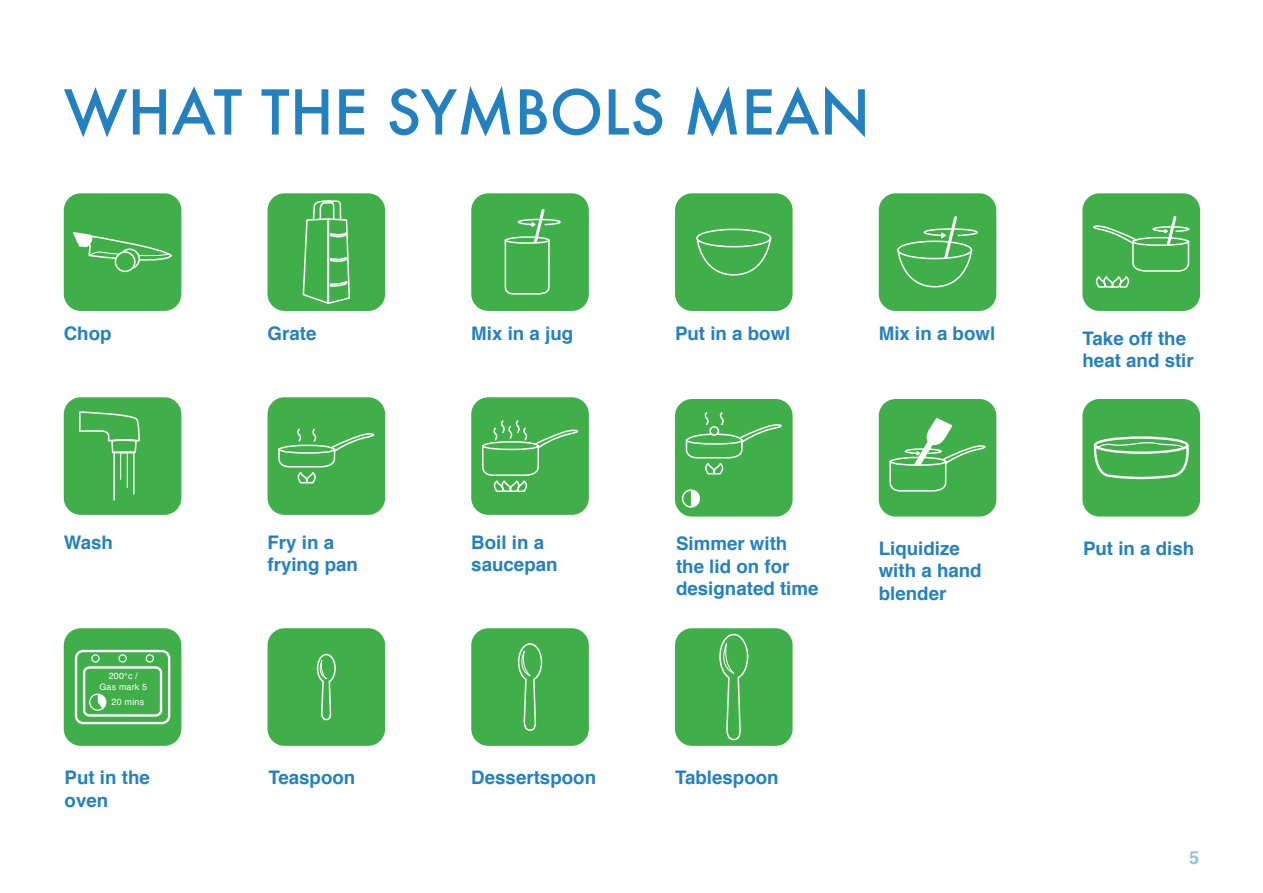
<style>
.page{position:relative;width:1263px;height:893px;background:#fff}
.page>*{position:absolute;margin:0;border:0;box-sizing:border-box;transform-origin:0 0}
.t1{font:500 60px "Futura";color:#2481c0}
.t2{font:700 18.75px/22.5px "Helvetica";color:#2481c0}
.t3{font:700 18px "Helvetica";color:#92c0df}
.t4{font:9px "Helvetica";letter-spacing:.02em;color:#fff}
.t5{font:8.85px/10.6px "Helvetica";letter-spacing:.02em;color:#fff;text-align:center}
</style>
<div class="page">
<div style="left:64px;top:193px;width:117px;height:118px;background:#40ae49;border-radius:17px"></div>
<svg style="left:73px;top:232px;width:99px;height:33px"></svg>
<svg style="left:120px;top:249px;width:19px;height:20px"></svg>
<div style="left:119px;top:248px;width:21px;height:21px;border:2px solid #fff;border-radius:50%"></div>
<div style="left:115px;top:252px;width:20px;height:19px;background:#40ae49;border-radius:50%"></div>
<div style="left:115px;top:251px;width:21px;height:21px;border:2px solid #fff;border-radius:50%"></div>
<div style="left:267px;top:193px;width:118px;height:118px;background:#40ae49;border-radius:17px"></div>
<svg style="left:302px;top:200px;width:48px;height:104px"></svg>
<div style="left:471px;top:193px;width:118px;height:118px;background:#40ae49;border-radius:17px"></div>
<svg style="left:504px;top:209px;width:57px;height:86px"></svg>
<div style="left:675px;top:193px;width:118px;height:118px;background:#40ae49;border-radius:17px"></div>
<svg style="left:696px;top:228px;width:76px;height:48px"></svg>
<div style="left:879px;top:193px;width:117px;height:118px;background:#40ae49;border-radius:17px"></div>
<svg style="left:897px;top:216px;width:81px;height:72px"></svg>
<div style="left:64px;top:397px;width:117px;height:118px;background:#40ae49;border-radius:17px"></div>
<hr style="left:113px;top:452px;width:2px;height:48px;background:#fff">
<hr style="left:127px;top:452px;width:1px;height:36px;background:#fff">
<hr style="left:133px;top:452px;width:2px;height:42px;background:#fff">
<svg style="left:79px;top:411px;width:61px;height:68px"></svg>
<div style="left:267px;top:397px;width:118px;height:118px;background:#40ae49;border-radius:17px"></div>
<svg style="left:278px;top:428px;width:97px;height:56px"></svg>
<div style="left:471px;top:397px;width:118px;height:118px;background:#40ae49;border-radius:17px"></div>
<svg style="left:482px;top:420px;width:97px;height:72px"></svg>
<div style="left:675px;top:399px;width:118px;height:118px;background:#40ae49;border-radius:17px"></div>
<div style="left:682px;top:489px;width:18px;height:19px;border:2px solid #fff;border-radius:50%"></div>
<svg style="left:691px;top:490px;width:9px;height:17px"></svg>
<svg style="left:685px;top:412px;width:97px;height:63px"></svg>
<div style="left:1082px;top:193px;width:118px;height:118px;background:#40ae49;border-radius:17px"></div>
<svg style="left:1093px;top:215px;width:97px;height:73px"></svg>
<div style="left:879px;top:399px;width:117px;height:118px;background:#40ae49;border-radius:17px"></div>
<svg style="left:889px;top:418px;width:97px;height:74px"></svg>
<div style="left:1082px;top:399px;width:118px;height:118px;background:#40ae49;border-radius:17px"></div>
<svg style="left:1094px;top:436px;width:95px;height:43px"></svg>
<div style="left:64px;top:628px;width:117px;height:118px;background:#40ae49;border-radius:17px"></div>
<div style="left:75px;top:650px;width:95px;height:74px;border:2px solid #fff;border-radius:7px"></div>
<div style="left:91px;top:654px;width:9px;height:9px;border:1px solid #fff;border-radius:50%"></div>
<div style="left:118px;top:654px;width:9px;height:9px;border:1px solid #fff;border-radius:50%"></div>
<div style="left:146px;top:654px;width:8px;height:9px;border:1px solid #fff;border-radius:50%"></div>
<svg style="left:83px;top:666px;width:80px;height:51px"></svg>
<div style="left:267px;top:628px;width:118px;height:118px;background:#40ae49;border-radius:17px"></div>
<svg style="left:316px;top:654px;width:20px;height:66px"></svg>
<div style="left:471px;top:628px;width:118px;height:118px;background:#40ae49;border-radius:17px"></div>
<svg style="left:517px;top:643px;width:25px;height:88px"></svg>
<div style="left:675px;top:628px;width:118px;height:118px;background:#40ae49;border-radius:17px"></div>
<svg style="left:719px;top:634px;width:29px;height:106px"></svg>
<h1 class="t1" style="left:64px;top:71px;width:808px">WHAT THE SYMBOLS MEAN</h1>
<p class="t2" style="left:64px;top:323px;width:49px">Chop</p>
<p class="t2" style="left:267px;top:323px;width:50px">Grate</p>
<p class="t2" style="left:471px;top:323px;width:103px">Mix in a jug</p>
<p class="t2" style="left:675px;top:323px;width:117px">Put in a bowl</p>
<p class="t2" style="left:879px;top:323px;width:118px">Mix in a bowl</p>
<p class="t2" style="left:1082px;top:327px;width:113px">Take off the heat and stir</p>
<p class="t2" style="left:64px;top:531px;width:51px">Wash</p>
<p class="t2" style="left:267px;top:531px;width:92px">Fry in a frying pan</p>
<p class="t2" style="left:471px;top:531px;width:88px">Boil in a saucepan</p>
<p class="t2" style="left:676px;top:533px;width:144px">Simmer with the lid on for designated time</p>
<p class="t5" style="left:99px;top:671px;width:49px">200°c /<br>Gas mark 5</p>
<p class="t4" style="left:112px;top:695px;width:34px">20 mins</p>
<p class="t2" style="left:65px;top:767px;width:87px">Put in the oven</p>
<p class="t2" style="left:268px;top:767px;width:89px">Teaspoon</p>
<p class="t2" style="left:471px;top:767px;width:126px">Dessertspoon</p>
<p class="t2" style="left:675px;top:767px;width:105px">Tablespoon</p>
<p class="t2" style="left:879px;top:537px;width:104px">Liquidize with a hand blender</p>
<p class="t2" style="left:1083px;top:537px;width:113px">Put in a dish</p>
<p class="t3" style="left:1189px;top:843px;width:12px">5</p>
</div>
